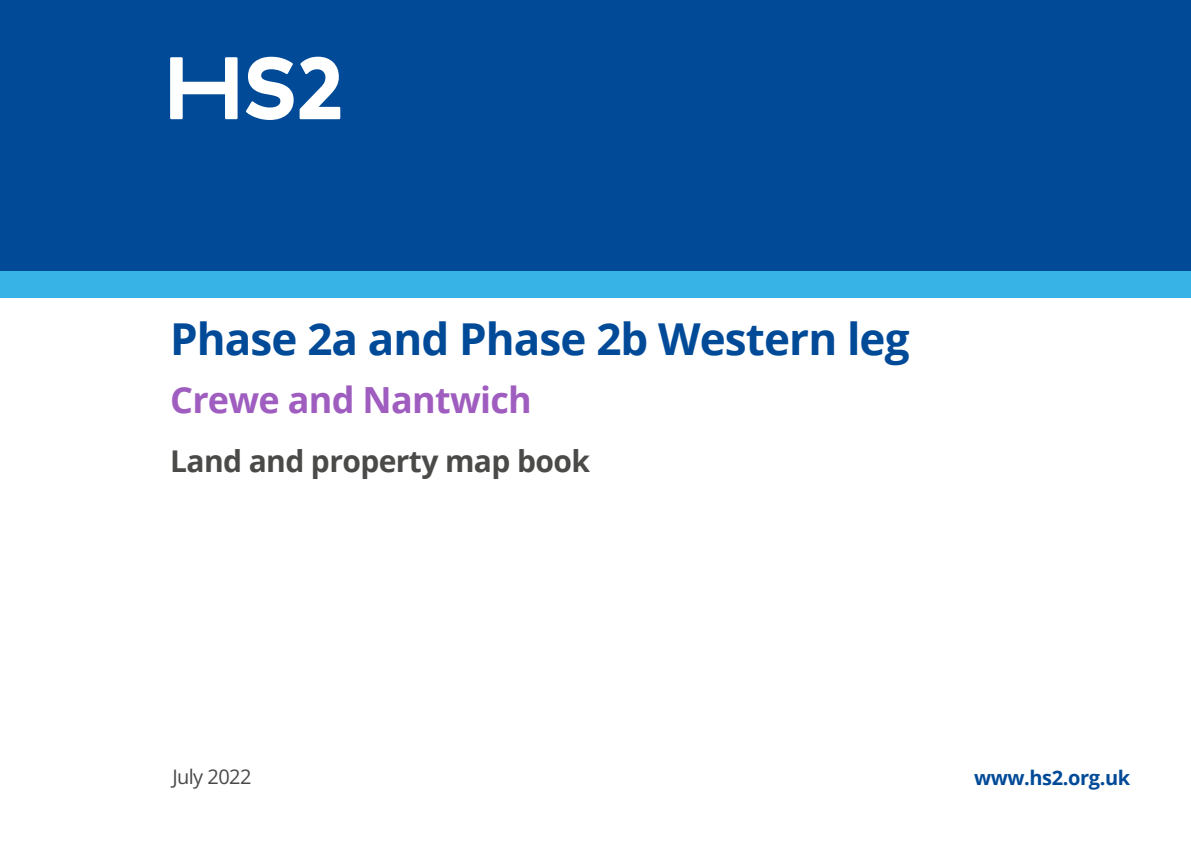
<style>
.page{position:relative;width:1191px;height:842px;background:#fff}
.page>*{position:absolute;margin:0;border:0;box-sizing:border-box;transform-origin:0 0}
.Map_book_cover_title{font:700 44px "Open Sans";letter-spacing:-.02em;color:#004a98}
.Map_book_cover_sub-h{font:700 36px "Open Sans";letter-spacing:-.02em;color:#9f5dbf}
.Map_book_cover_headi{font:700 30px "Open Sans";letter-spacing:-.02em;color:#4a4a49}
.t1{font:700 20px "Open Sans";letter-spacing:-.02em;color:#004a98}
.t2{font:20px "Open Sans";letter-spacing:-.03em;color:#4a4948}
</style>
<div class="page">
<div style="left:0;top:0;width:1191px;height:280px;background:#004a98"></div>
<div style="left:0;top:271px;width:1191px;height:27px;background:#37b4e5"></div>
<svg style="left:170px;top:57px;width:67px;height:62px"></svg>
<svg style="left:246px;top:57px;width:94px;height:63px"></svg>
<p class="Map_book_cover_title" style="left:170px;top:308px;width:741px">Phase 2a and Phase 2b Western leg</p>
<p class="Map_book_cover_sub-h" style="left:170px;top:375px;width:363px">Crewe and Nantwich</p>
<p class="Map_book_cover_headi" style="left:170px;top:440px;width:421px">Land and property map book</p>
<p class="t2" style="left:172px;top:763px;width:81px">July 2022</p>
<p class="t1" style="left:974px;top:763px;width:158px">www.hs2.org.uk</p>
</div>
